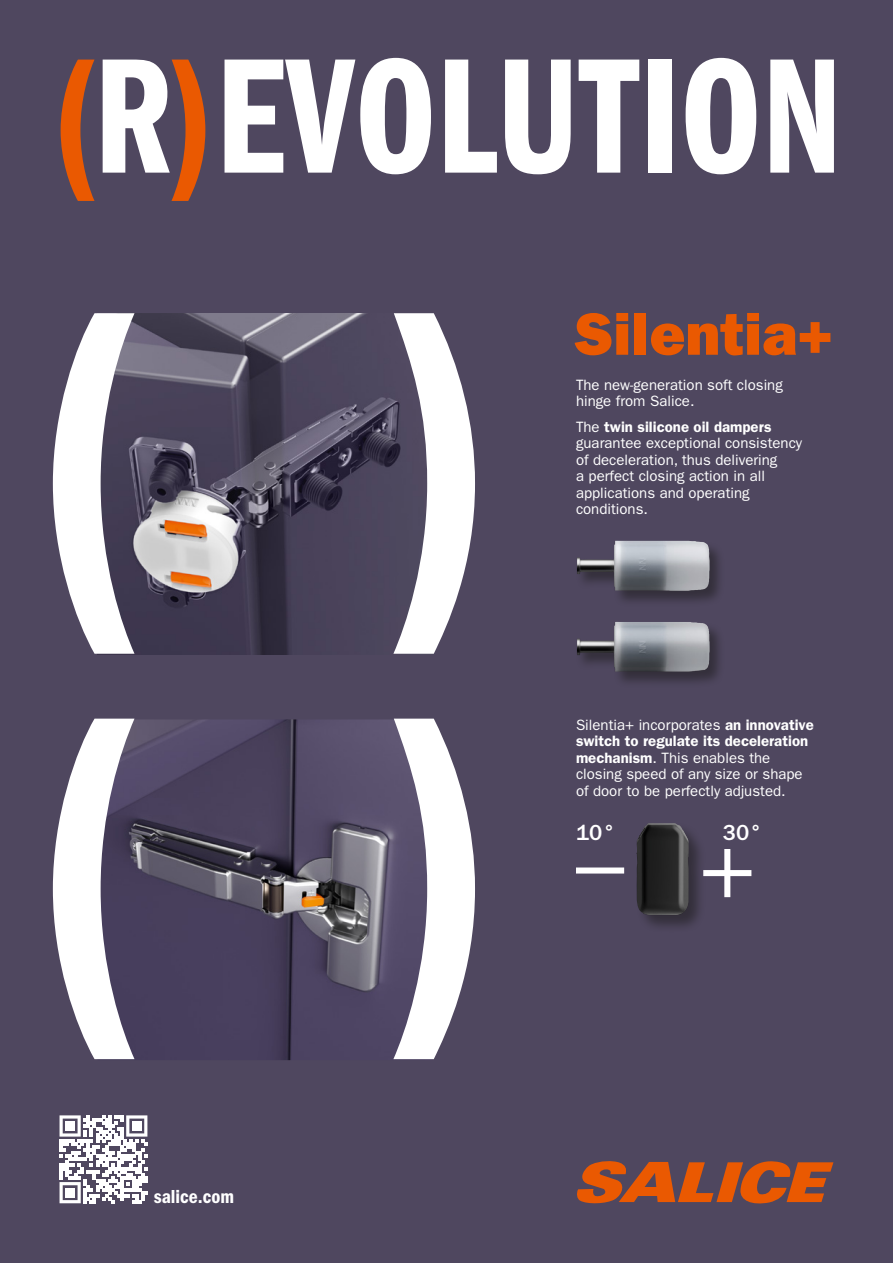
<style>
.page{position:relative;width:893px;height:1263px;background:#4f475f}
.page>*{position:absolute;margin:0;border:0;box-sizing:border-box;transform-origin:0 0}
.t1{font:408.3px/405.3px "ITC Franklin Gothic Std Dm Cp";color:#fff}
.t2{font:169.5px "ITC Franklin Gothic Std Dm Cp";color:#fff}
.t3{font:93.15px "ITC Franklin Gothic Std";color:#fff}
.t4{font:60px "ITC Franklin Gothic Std Hvy";color:#ea5901}
.t5{font:500 22.5px "ITC Franklin Gothic Std";color:#fff}
.t6{font:19.5px "ITC Franklin Gothic Std Dm Cd";color:#fff}
.t7{font:15px/16.5px "ITC Franklin Gothic Std";color:#fff}
.s1{color:#ea5901}
.s2{font-weight:600}
</style>
<div class="page">
<img style="left:97px;top:314px;width:304px;height:340px">
<img style="left:97px;top:719px;width:335px;height:341px">
<svg style="left:577px;top:1161px;width:256px;height:42px"></svg>
<svg style="left:60px;top:1115px;width:88px;height:88px"></svg>
<div style="left:66px;top:1121px;width:9px;height:9px;background:#fff"></div>
<div style="left:132px;top:1121px;width:9px;height:9px;background:#fff"></div>
<div style="left:66px;top:1188px;width:9px;height:9px;background:#fff"></div>
<div style="left:576px;top:621px;width:150px;height:67px;background:#181716;opacity:.5"></div>
<img style="left:576px;top:622px;width:134px;height:50px">
<div style="left:576px;top:540px;width:150px;height:67px;background:#181716;opacity:.5"></div>
<img style="left:577px;top:540px;width:133px;height:51px">
<svg style="left:576px;top:867px;width:48px;height:6px"></svg>
<div style="left:636px;top:822px;width:71px;height:111px;background:#181716;opacity:.5"></div>
<img style="left:636px;top:823px;width:53px;height:93px">
<h2 class="t2" style="left:50px;top:23px;width:794px"><span class="s1">(</span>R<span class="s1">)</span>EVOLUTION</h2>
<h1 class="t1" style="left:28px;top:254px;width:473px">( ) ( )</h1>
<h3 class="t4" style="left:574px;top:299px;width:261px">Silentia+</h3>
<p class="t7" style="left:576px;top:376px;width:208px">The new-generation soft closing hinge from Salice.</p>
<p class="t7" style="left:576px;top:418px;width:228px">The <span class="s2">twin silicone oil dampers </span>guarantee exceptional consistency of deceleration, thus delivering<br>a perfect closing action in all applications and operating conditions.</p>
<p class="t7" style="left:576px;top:716px;width:239px">Silentia+ incorporates <span class="s2">an innovative switch to regulate its deceleration mechanism</span>. This enables the closing speed of any size or shape of door to be perfectly adjusted.</p>
<h3 class="t5" style="left:576px;top:820px;width:41px">10°</h3>
<h3 class="t5" style="left:723px;top:820px;width:41px">30°</h3>
<h3 class="t3" style="left:699px;top:815px;width:57px">+</h3>
<h3 class="t6" style="left:154px;top:1185px;width:82px">salice.com</h3>
</div>
